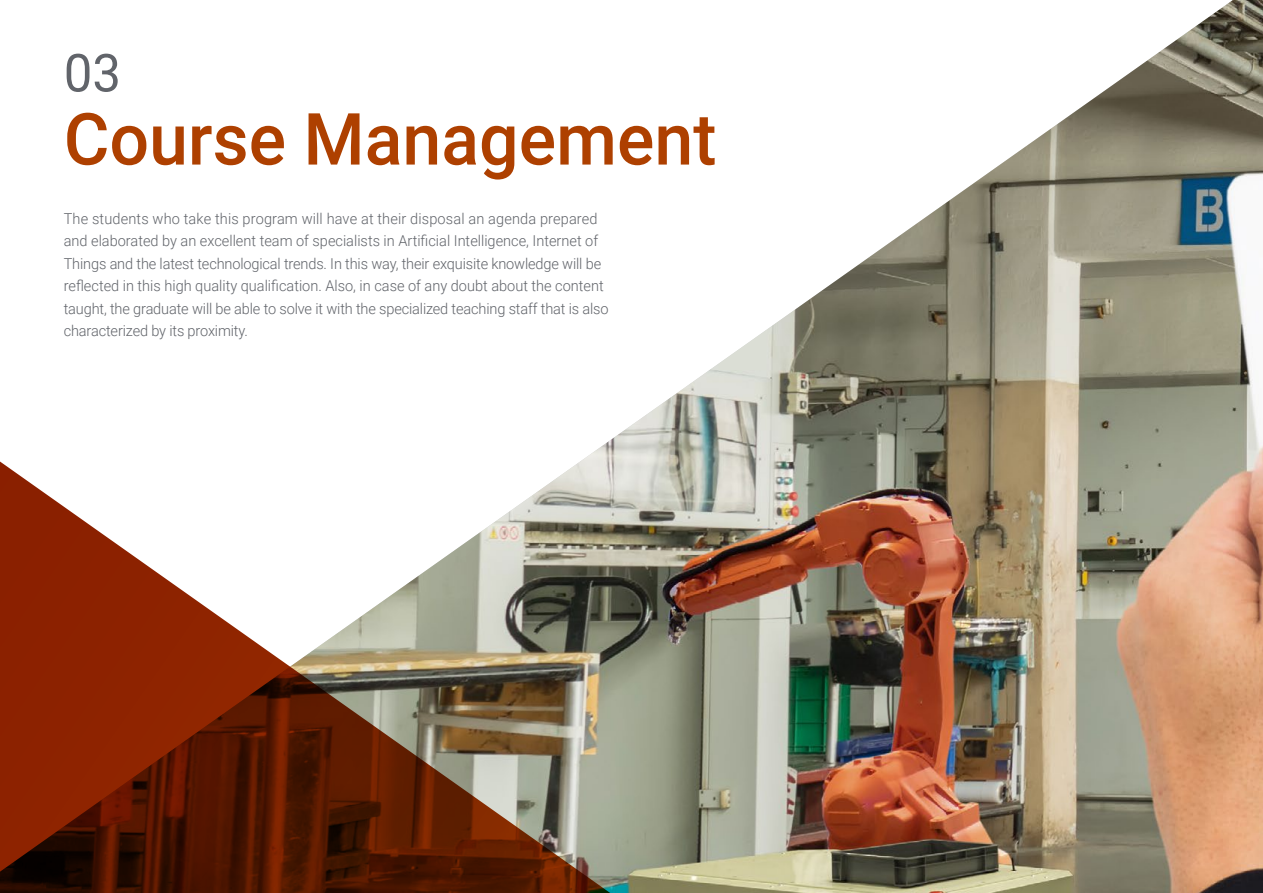
<style>
.page{position:relative;width:1263px;height:893px;background:#fff}
.page>*{position:absolute;margin:0;border:0;box-sizing:border-box;transform-origin:0 0}
.t1{font:500 72px "Roboto";color:#ae4000}
.t2{font:52.5px "Roboto";color:#61646a}
.t3{font:300 15px/22.5px "Roboto";color:#61646a}
</style>
<div class="page">
<img style="left:602px;top:0;width:661px;height:893px">
<svg style="left:0;top:446px;width:640px;height:447px"></svg>
<h2 class="t2" style="left:64px;top:36px;width:59px">03</h2>
<h1 class="t1" style="left:64px;top:89px;width:654px">Course Management</h1>
<p class="t3" style="left:64px;top:207px;width:546px">The students who take this program will have at their disposal an agenda prepared and elaborated by an excellent team of specialists in Artificial Intelligence, Internet of Things and the latest technological trends. In this way, their exquisite knowledge will be reflected in this high quality qualification. Also, in case of any doubt about the content taught, the graduate will be able to solve it with the specialized teaching staff that is also characterized by its proximity.</p>
</div>
